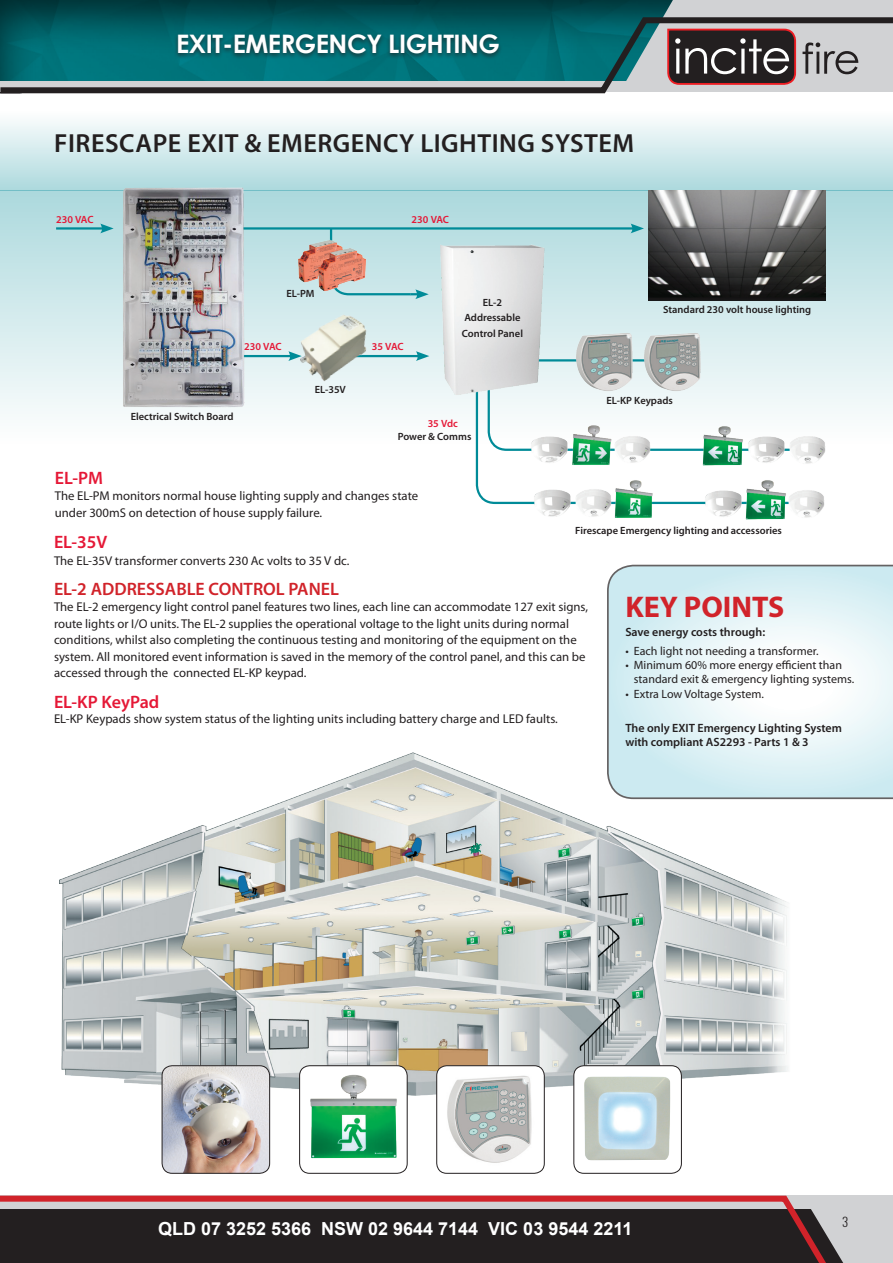
<style>
.page{position:relative;width:893px;height:1263px;background:#fff}
.page>*{position:absolute;margin:0;border:0;box-sizing:border-box;transform-origin:0 0}
.t1{font:700 30px "Myriad Pro";color:#d1232a}
.t2{font:600 26.25px "Myriad Pro";letter-spacing:.02em;color:#231f20}
.t3{font:700 25.5px "Century Gothic";letter-spacing:-.02em;color:#fff}
.t4{font:700 18px "Arial";color:#fff}
.t5{font:600 18px "Myriad Pro";color:#d1232a}
.t6{font:600 18px "Myriad Pro";color:#e51836}
.t7{font:12.75px/16.5px "Myriad Pro";color:#231f20}
.t8{font:300 12.6px "Oswald";color:#231f20}
.t9{font:12px/14.4px "Myriad Pro";color:#231f20}
.t10{font:600 12px/14.4px "Myriad Pro";color:#231f20}
.t11{font:600 10.5px/15.8px "Myriad Pro";color:#231f20;text-align:center}
.t12{font:600 10.5px "Myriad Pro";letter-spacing:-.01em;color:#e51836}
</style>
<div class="page">
<div style="left:0;top:0;width:893px;height:81px;background:#231f20;opacity:.75"></div>
<svg style="left:0;top:14px;width:893px;height:80px;background:#247379"></svg>
<svg style="left:626px;top:0;width:267px;height:86px;background:#8a8a8c"></svg>
<svg style="left:0;top:1195px;width:893px;height:68px;background:#493739"></svg>
<svg style="left:810px;top:1207px;width:83px;height:56px;background:#b4aeb0"></svg>
<div style="left:173px;top:32px;width:330px;height:28px;background:#231f20;opacity:.75"></div>
<div style="left:0;top:190px;width:893px;height:255px;background:linear-gradient(to bottom,#aad7db,#fefefe)"></div>
<div style="left:0;top:110px;width:893px;height:80px;background:linear-gradient(to bottom,#fff,#aedade)"></div>
<img style="left:59px;top:753px;width:729px;height:343px">
<img style="left:300px;top:1066px;width:107px;height:107px">
<div style="left:299px;top:1065px;width:108px;height:108px;border:1px solid #231f20;border-radius:10px"></div>
<div style="left:437px;top:1066px;width:107px;height:107px;background:#fff;border-radius:10px"></div>
<img style="left:447px;top:1075px;width:85px;height:88px">
<div style="left:436px;top:1065px;width:109px;height:108px;border:1px solid #231f20;border-radius:10px"></div>
<div style="left:574px;top:1066px;width:107px;height:107px;background:#fff;border-radius:10px"></div>
<img style="left:584px;top:1076px;width:86px;height:84px">
<div style="left:573px;top:1065px;width:109px;height:108px;border:1px solid #231f20;border-radius:10px"></div>
<img style="left:162px;top:1066px;width:108px;height:107px">
<div style="left:162px;top:1065px;width:108px;height:108px;border:1px solid #231f20;border-radius:10px"></div>
<svg style="left:606px;top:564px;width:287px;height:236px"></svg>
<hr style="left:56px;top:227px;width:48px;height:3px;background:#008b98">
<svg style="left:100px;top:224px;width:14px;height:9px"></svg>
<hr style="left:196px;top:227px;width:439px;height:3px;background:#008b98">
<svg style="left:630px;top:224px;width:14px;height:9px"></svg>
<img style="left:649px;top:190px;width:177px;height:110px">
<img style="left:811px;top:435px;width:17px;height:28px">
<svg style="left:475px;top:370px;width:336px;height:135px"></svg>
<img style="left:604px;top:480px;width:63px;height:38px">
<img style="left:530px;top:488px;width:42px;height:29px">
<img style="left:572px;top:488px;width:42px;height:30px">
<img style="left:701px;top:489px;width:41px;height:28px">
<img style="left:787px;top:489px;width:38px;height:29px">
<img style="left:742px;top:479px;width:45px;height:41px">
<hr style="left:508px;top:359px;width:185px;height:2px;background:#008b98">
<img style="left:644px;top:322px;width:68px;height:80px">
<img style="left:564px;top:322px;width:80px;height:80px">
<img style="left:429px;top:232px;width:128px;height:174px">
<hr style="left:224px;top:355px;width:68px;height:2px;background:#008b98">
<svg style="left:288px;top:351px;width:2px;height:10px"></svg>
<hr style="left:343px;top:355px;width:77px;height:2px;background:#008b98">
<svg style="left:416px;top:351px;width:13px;height:10px"></svg>
<img style="left:290px;top:303px;width:86px;height:86px">
<img style="left:119px;top:185px;width:128px;height:228px">
<svg style="left:329px;top:226px;width:100px;height:73px;background:#b1dbdf"></svg>
<img style="left:293px;top:232px;width:59px;height:58px">
<img style="left:313px;top:240px;width:59px;height:59px">
<h3 class="t3" style="left:176px;top:25px;width:325px">EXIT-EMERGENCY LIGHTING</h3>
<h2 class="t2" style="left:54px;top:126px;width:581px">FIRESCAPE EXIT &amp; EMERGENCY LIGHTING SYSTEM</h2>
<p class="t12" style="left:56px;top:213px;width:39px">230 VAC</p>
<p class="t12" style="left:412px;top:213px;width:39px">230 VAC</p>
<p class="t11" style="left:131px;top:408px;width:104px">Electrical Switch Board</p>
<p class="t11" style="left:286px;top:285px;width:30px">EL-PM</p>
<p class="t12" style="left:244px;top:340px;width:39px">230 VAC</p>
<p class="t12" style="left:372px;top:340px;width:33px">35 VAC</p>
<p class="t11" style="left:315px;top:382px;width:33px">EL-35V</p>
<p class="t11" style="left:462px;top:294px;width:63px">EL-2<br>Addressable<br>Control Panel</p>
<p class="t12" style="left:428px;top:417px;width:32px">35 Vdc</p>
<p class="t11" style="left:398px;top:429px;width:75px">Power &amp; Comms</p>
<h3 class="t6" style="left:55px;top:466px;width:50px">EL-PM</h3>
<p class="t7" style="left:55px;top:488px;width:365px">The EL-PM monitors normal house lighting supply and changes state under 300mS on detection of house supply failure.</p>
<h3 class="t6" style="left:54px;top:531px;width:55px">EL-35V</h3>
<p class="t7" style="left:54px;top:552px;width:297px">The EL-35V transformer converts 230 Ac volts to 35 V dc.</p>
<p class="t11" style="left:663px;top:301px;width:150px">Standard 230 volt house lighting</p>
<p class="t11" style="left:607px;top:393px;width:68px">EL-KP Keypads</p>
<p class="t11" style="left:575px;top:523px;width:208px">Firescape Emergency lighting and accessories</p>
<h3 class="t5" style="left:54px;top:577px;width:287px">EL-2 ADDRESSABLE CONTROL PANEL</h3>
<p class="t7" style="left:54px;top:599px;width:536px">The EL-2 emergency light control panel features two lines, each line can accommodate 127 exit signs, route lights or I/O units. The EL-2 supplies the operational voltage to the light units during normal conditions, whilst also completing the continuous testing and monitoring of the equipment on the system. All monitored event information is saved in the memory of the control panel, and this can be accessed through the connected EL-KP keypad.</p>
<h3 class="t6" style="left:54px;top:690px;width:107px">EL-KP KeyPad</h3>
<p class="t7" style="left:54px;top:710px;width:505px">EL-KP Keypads show system status of the lighting units including battery charge and LED faults.</p>
<h1 class="t1" style="left:625px;top:587px;width:161px">KEY POINTS</h1>
<p class="t10" style="left:625px;top:624px;width:141px">Save energy costs through:</p>
<p class="t9" style="left:625px;top:643px;width:195px">• Each light not needing a transformer.</p>
<p class="t9" style="left:634px;top:658px;width:222px;text-indent:-9px">• Minimum 60% more energy efficient than standard exit &amp; emergency lighting systems.</p>
<p class="t9" style="left:625px;top:686px;width:140px">• Extra Low Voltage System.</p>
<p class="t10" style="left:625px;top:720px;width:218px">The only EXIT Emergency Lighting System with compliant AS2293 - Parts 1 &amp; 3</p>
<h3 class="t4" style="left:158px;top:1215px;width:476px">QLD 07 3252 5366 NSW 02 9644 7144 VIC 03 9544 2211</h3>
<p class="t8" style="left:842px;top:1211px;width:8px">3</p>
</div>
